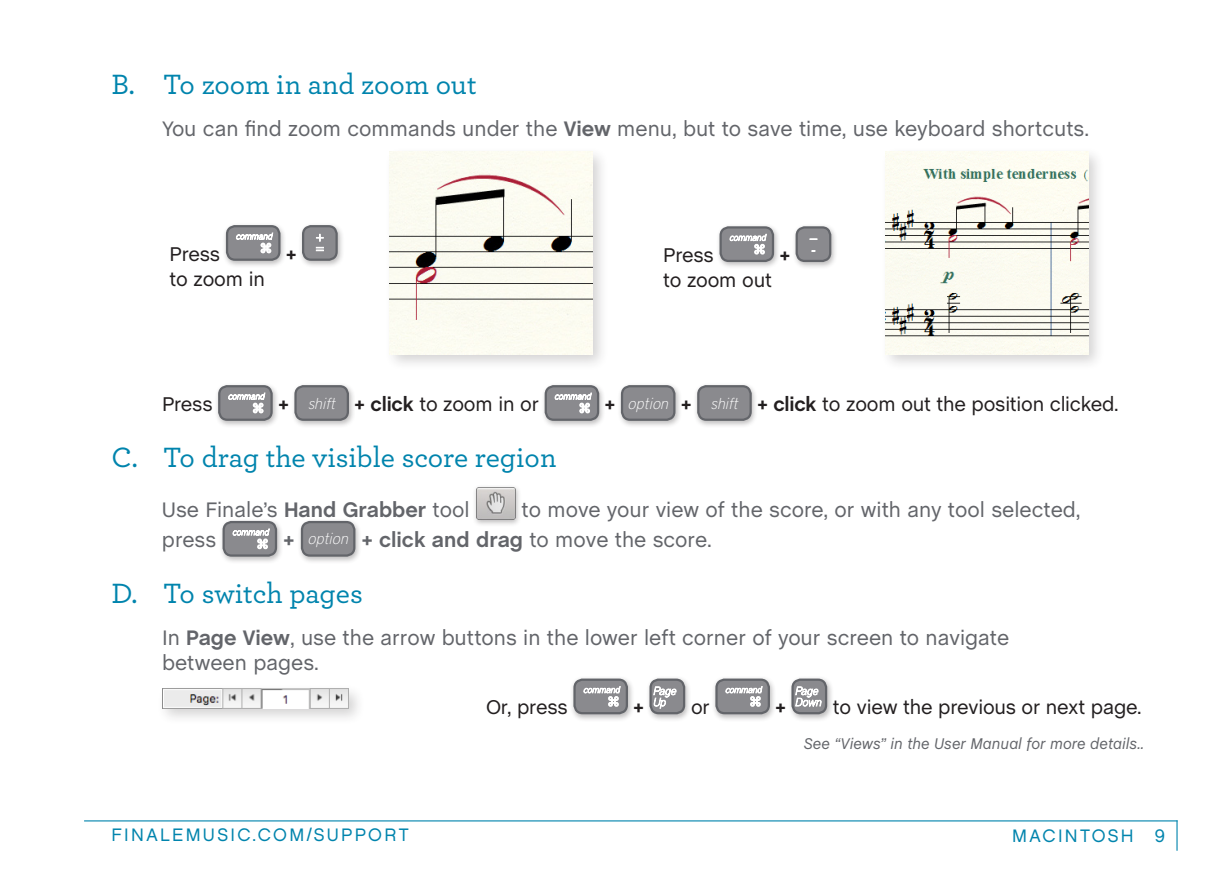
<style>
.page{position:relative;width:1215px;height:871px;background:#fff}
.page>*{position:absolute;margin:0;border:0;box-sizing:border-box;transform-origin:0 0}
.SectionSubhead{font:500 29.25px "Archer";color:#0084ad}
.IntroText{font:21.38px/25.7px "Chalet";color:#63656a}
.IntroText-2{font:700 21.38px "Chalet";color:#63656a}
.InstructionText{font:20.25px "Chalet";letter-spacing:-.01em;color:#231f20}
.InstructionText_No_N{font:20.25px "Chalet";letter-spacing:-.01em;color:#231f20}
.InstructionText-2{font:700 20.25px "Chalet";color:#231f20}
.InstructionText_No_N-2{font:700 20.25px "Chalet";color:#231f20}
.t1{font:18px "Chalet London Nineteen Sixty";letter-spacing:.13em;color:#0084ad}
.MoreDetailsText{font:italic 15.75px "Chalet";color:#63656a}
.t2{font:italic 100 15.75px "District";color:#fff}
.s1{font-weight:700}
</style>
<div class="page">
<hr style="left:84px;top:820px;width:1094px;height:1px;background:#0084ad">
<hr style="left:1176px;top:820px;width:2px;height:30px;background:#0084ad">
<div style="left:214px;top:382px;width:65px;height:47px;background:#231f20;opacity:.3"></div>
<div style="left:219px;top:386px;width:53px;height:34px;background:#8a8a8e;border-radius:8px"></div>
<div style="left:218px;top:385px;width:55px;height:36px;border:2px solid #63656a;border-radius:8px"></div>
<div style="left:290px;top:382px;width:65px;height:47px;background:#231f20;opacity:.3"></div>
<div style="left:296px;top:386px;width:52px;height:34px;background:#8a8a8e;border-radius:8px"></div>
<div style="left:294px;top:385px;width:55px;height:36px;border:2px solid #63656a;border-radius:8px"></div>
<div style="left:541px;top:382px;width:64px;height:47px;background:#231f20;opacity:.3"></div>
<div style="left:546px;top:386px;width:52px;height:34px;background:#8a8a8e;border-radius:8px"></div>
<div style="left:545px;top:385px;width:54px;height:36px;border:2px solid #63656a;border-radius:8px"></div>
<div style="left:617px;top:382px;width:65px;height:47px;background:#231f20;opacity:.3"></div>
<div style="left:622px;top:386px;width:52px;height:34px;background:#8a8a8e;border-radius:8px"></div>
<div style="left:621px;top:385px;width:54px;height:36px;border:2px solid #63656a;border-radius:8px"></div>
<div style="left:693px;top:382px;width:65px;height:47px;background:#231f20;opacity:.3"></div>
<div style="left:698px;top:386px;width:53px;height:34px;background:#8a8a8e;border-radius:8px"></div>
<div style="left:697px;top:385px;width:55px;height:36px;border:2px solid #63656a;border-radius:8px"></div>
<div style="left:472px;top:485px;width:50px;height:42px;background:#231f20;opacity:.3"></div>
<img style="left:476px;top:487px;width:39px;height:33px">
<div style="left:219px;top:518px;width:64px;height:46px;background:#231f20;opacity:.3"></div>
<div style="left:224px;top:522px;width:52px;height:33px;background:#8a8a8e;border-radius:8px"></div>
<div style="left:223px;top:521px;width:54px;height:36px;border:2px solid #63656a;border-radius:8px"></div>
<div style="left:297px;top:518px;width:65px;height:46px;background:#231f20;opacity:.3"></div>
<div style="left:302px;top:522px;width:52px;height:33px;background:#8a8a8e;border-radius:8px"></div>
<div style="left:301px;top:521px;width:54px;height:36px;border:2px solid #63656a;border-radius:8px"></div>
<div style="left:385px;top:147px;width:225px;height:225px;background:#231f20;opacity:.2"></div>
<img style="left:390px;top:152px;width:202px;height:202px">
<div style="left:881px;top:147px;width:225px;height:225px;background:#231f20;opacity:.2"></div>
<img style="left:886px;top:152px;width:202px;height:202px">
<div style="left:222px;top:222px;width:65px;height:47px;background:#231f20;opacity:.3"></div>
<div style="left:227px;top:226px;width:52px;height:34px;background:#8a8a8e;border-radius:8px"></div>
<div style="left:226px;top:225px;width:55px;height:36px;border:2px solid #63656a;border-radius:8px"></div>
<div style="left:298px;top:222px;width:46px;height:47px;background:#231f20;opacity:.3"></div>
<div style="left:303px;top:226px;width:34px;height:34px;background:#8a8a8e;border-radius:8px"></div>
<svg style="left:315px;top:233px;width:9px;height:18px"></svg>
<div style="left:302px;top:225px;width:36px;height:36px;border:2px solid #63656a;border-radius:8px"></div>
<div style="left:716px;top:224px;width:64px;height:46px;background:#231f20;opacity:.3"></div>
<div style="left:721px;top:227px;width:52px;height:34px;background:#8a8a8e;border-radius:8px"></div>
<div style="left:720px;top:226px;width:54px;height:36px;border:2px solid #63656a;border-radius:8px"></div>
<div style="left:792px;top:223px;width:46px;height:46px;background:#231f20;opacity:.3"></div>
<div style="left:797px;top:227px;width:33px;height:34px;background:#8a8a8e;border-radius:8px"></div>
<svg style="left:809px;top:238px;width:9px;height:2px"></svg>
<div style="left:796px;top:226px;width:35px;height:36px;border:2px solid #63656a;border-radius:8px"></div>
<div style="left:570px;top:676px;width:65px;height:46px;background:#231f20;opacity:.3"></div>
<div style="left:575px;top:680px;width:52px;height:33px;background:#8a8a8e;border-radius:8px"></div>
<div style="left:573px;top:678px;width:55px;height:36px;border:2px solid #63656a;border-radius:8px"></div>
<div style="left:646px;top:676px;width:46px;height:46px;background:#231f20;opacity:.3"></div>
<div style="left:651px;top:680px;width:33px;height:33px;background:#8a8a8e;border-radius:8px"></div>
<svg style="left:653px;top:686px;width:24px;height:23px"></svg>
<div style="left:649px;top:678px;width:36px;height:36px;border:2px solid #63656a;border-radius:8px"></div>
<div style="left:711px;top:676px;width:65px;height:46px;background:#231f20;opacity:.3"></div>
<div style="left:717px;top:680px;width:52px;height:33px;background:#8a8a8e;border-radius:8px"></div>
<div style="left:715px;top:678px;width:55px;height:36px;border:2px solid #63656a;border-radius:8px"></div>
<div style="left:788px;top:676px;width:46px;height:46px;background:#231f20;opacity:.3"></div>
<div style="left:793px;top:680px;width:33px;height:33px;background:#8a8a8e;border-radius:8px"></div>
<svg style="left:795px;top:686px;width:27px;height:21px"></svg>
<div style="left:791px;top:678px;width:36px;height:36px;border:2px solid #63656a;border-radius:8px"></div>
<div style="left:157px;top:683px;width:209px;height:42px;background:#231f20;opacity:.2"></div>
<img style="left:162px;top:688px;width:187px;height:21px">
<svg style="left:228px;top:392px;width:38px;height:22px"></svg>
<svg style="left:554px;top:392px;width:38px;height:22px"></svg>
<svg style="left:232px;top:528px;width:38px;height:22px"></svg>
<svg style="left:236px;top:232px;width:38px;height:22px"></svg>
<svg style="left:729px;top:233px;width:38px;height:22px"></svg>
<svg style="left:583px;top:686px;width:38px;height:21px"></svg>
<svg style="left:725px;top:686px;width:38px;height:21px"></svg>
<p class="SectionSubhead" style="left:111px;top:64px;width:367px">B. To zoom in and zoom out</p>
<p class="IntroText" style="left:162px;top:116px;width:929px">You can find zoom commands under the <span class="s1">View</span> menu, but to save time, use keyboard shortcuts.</p>
<p class="InstructionText" style="left:170px;top:242px;width:52px">Press</p>
<p class="InstructionText-2" style="left:286px;top:242px;width:12px">+</p>
<p class="InstructionText" style="left:170px;top:266px;width:97px">to zoom in</p>
<p class="InstructionText" style="left:663px;top:243px;width:52px">Press</p>
<p class="InstructionText-2" style="left:780px;top:243px;width:12px">+</p>
<p class="InstructionText" style="left:663px;top:268px;width:110px">to zoom out</p>
<p class="InstructionText_No_N" style="left:162px;top:392px;width:52px">Press</p>
<p class="InstructionText_No_N-2" style="left:278px;top:392px;width:12px">+</p>
<p class="t2" style="left:308px;top:394px;width:33px">shift</p>
<p class="InstructionText_No_N" style="left:355px;top:392px;width:186px"><span class="s1">+ click</span> to zoom in or</p>
<p class="InstructionText_No_N-2" style="left:605px;top:392px;width:12px">+</p>
<p class="t2" style="left:628px;top:394px;width:46px">option</p>
<p class="InstructionText_No_N-2" style="left:681px;top:392px;width:12px">+</p>
<p class="t2" style="left:710px;top:394px;width:33px">shift</p>
<p class="InstructionText_No_N" style="left:757px;top:392px;width:363px"><span class="s1">+ click</span> to zoom out the position clicked.</p>
<p class="SectionSubhead" style="left:111px;top:436px;width:447px">C. To drag the visible score region</p>
<p class="IntroText" style="left:162px;top:497px;width:309px">Use Finale’s <span class="s1">Hand Grabber</span> tool</p>
<p class="IntroText" style="left:521px;top:497px;width:561px">to move your view of the score, or with any tool selected,</p>
<p class="IntroText" style="left:162px;top:527px;width:56px">press</p>
<p class="IntroText-2" style="left:284px;top:526px;width:12px">+</p>
<p class="t2" style="left:308px;top:530px;width:46px">option</p>
<p class="IntroText" style="left:362px;top:527px;width:351px"><span class="s1">+ click and drag</span> to move the score.</p>
<p class="SectionSubhead" style="left:111px;top:572px;width:253px">D. To switch pages</p>
<p class="IntroText" style="left:162px;top:625px;width:849px">In <span class="s1">Page View</span>, use the arrow buttons in the lower left corner of your screen to navigate between pages.</p>
<p class="InstructionText" style="left:486px;top:695px;width:83px">Or, press</p>
<p class="InstructionText-2" style="left:634px;top:695px;width:12px">+</p>
<p class="InstructionText" style="left:691px;top:695px;width:20px">or</p>
<p class="InstructionText-2" style="left:776px;top:695px;width:12px">+</p>
<p class="InstructionText" style="left:833px;top:695px;width:310px">to view the previous or next page.</p>
<p class="MoreDetailsText" style="left:804px;top:735px;width:342px">See “Views” in the User Manual for more details..</p>
<p class="t1" style="left:111px;top:823px;width:299px">FINALEMUSIC.COM/SUPPORT</p>
<p class="t1" style="left:1012px;top:825px;width:155px">MACINTOSH 9</p>
</div>
